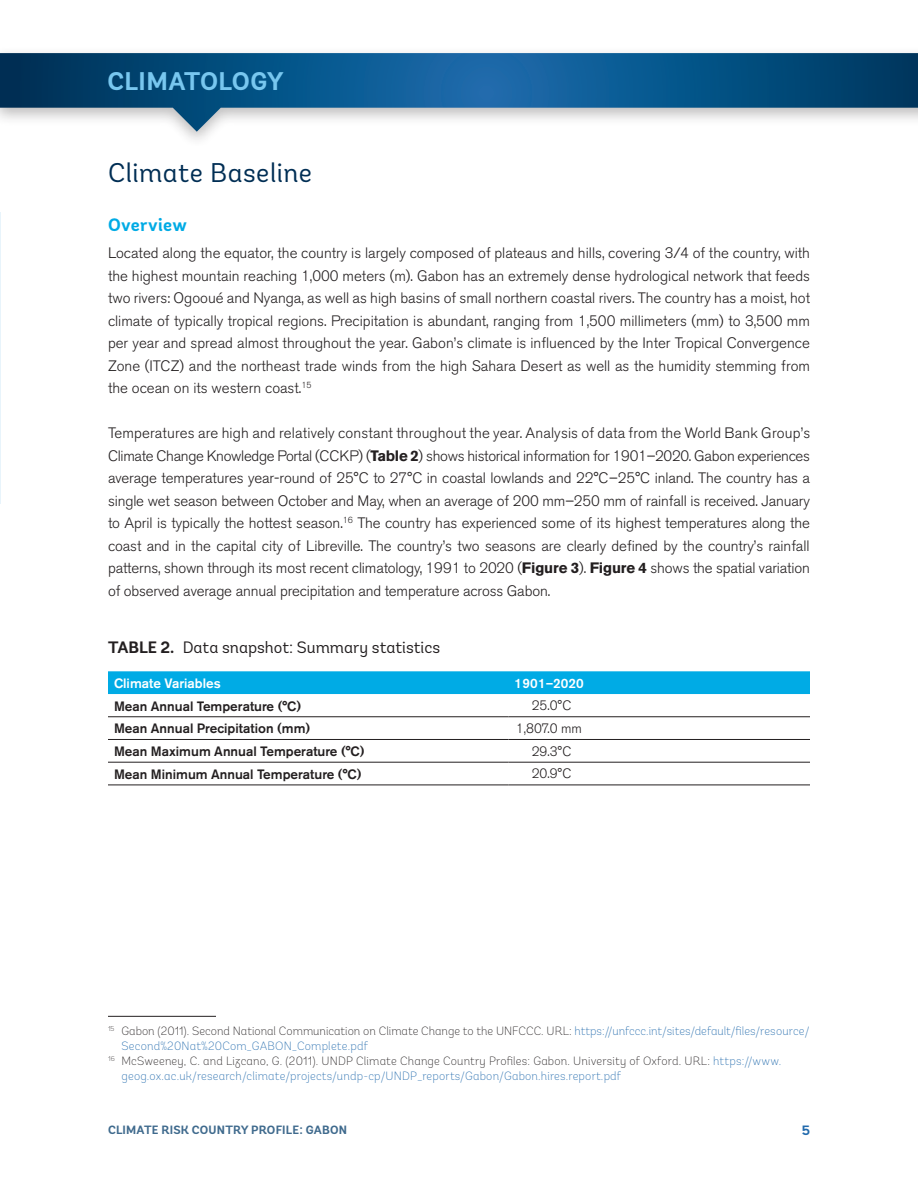
<style>
.page{position:relative;width:918px;height:1188px;background:#fff}
.page>*{position:absolute;margin:0;border:0;box-sizing:border-box;transform-origin:0 0}
.t1{font:27px "Andes";letter-spacing:.02em;color:#002e54}
.t2{font:700 25.5px "Andes";letter-spacing:.015em;color:#78c7ef}
.t3{font:700 18px "Andes";letter-spacing:.02em;color:#00abe5}
.t4{font:16.5px "Andes";color:#231f20}
.t5{font:300 15px/22.5px "Akzidenz Grotesk BE";color:#231f20;text-align:justify}
.t6{font:500 13.5px "Akzidenz Grotesk BE";color:#231f20}
.t7{font:300 13.5px "Akzidenz Grotesk BE";color:#231f20}
.t8{font:500 13.5px "Akzidenz Grotesk BE";color:#fff}
.t9{font:700 13.5px "Andes";color:#236bad}
.t10{font:200 12px "Andes";color:#231f20}
.t11{font:200 12px "Andes";letter-spacing:.015em;color:#236bad}
.t12{font:700 12px "Andes";letter-spacing:.015em;color:#3f6a8d}
.s1{font-weight:700}
.s2{color:#236bad}
</style>
<div class="page">
<svg style="left:0;top:53px;width:918px;height:79px"></svg>
<hr style="left:108px;top:1016px;width:108px;height:1px;background:#231f20">
<div style="left:108px;top:671px;width:702px;height:23px;background:#00abe5"></div>
<hr style="left:108px;top:716px;width:400px;height:1px;background:#231f20">
<hr style="left:508px;top:716px;width:302px;height:1px;background:#231f20">
<hr style="left:108px;top:739px;width:400px;height:1px;background:#231f20">
<hr style="left:508px;top:739px;width:302px;height:1px;background:#231f20">
<hr style="left:108px;top:762px;width:400px;height:1px;background:#231f20">
<hr style="left:508px;top:762px;width:302px;height:1px;background:#231f20">
<hr style="left:508px;top:785px;width:302px;height:1px;background:#231f20">
<hr style="left:108px;top:785px;width:400px;height:1px;background:#231f20">
<h2 class="t2" style="left:108px;top:65px;width:178px">CLIMATOLOGY</h2>
<h1 class="t1" style="left:108px;top:156px;width:206px">Climate Baseline</h1>
<p class="t3" style="left:108px;top:214px;width:81px">Overview</p>
<p class="t5" style="left:108px;top:242px;width:704px">Located along the equator, the country is largely composed of plateaus and hills, covering 3/4 of the country, with the highest mountain reaching 1,000 meters (m). Gabon has an extremely dense hydrological network that feeds two rivers: Ogooué and Nyanga, as well as high basins of small northern coastal rivers. The country has a moist, hot climate of typically tropical regions. Precipitation is abundant, ranging from 1,500 millimeters (mm) to 3,500 mm per year and spread almost throughout the year. Gabon’s climate is influenced by the Inter Tropical Convergence Zone (ITCZ) and the northeast trade winds from the high Sahara Desert as well as the humidity stemming from the ocean on its western coast.<sup>15</sup></p>
<p class="t5" style="left:108px;top:422px;width:704px">Temperatures are high and relatively constant throughout the year. Analysis of data from the World Bank Group’s Climate Change Knowledge Portal (CCKP) (<span class="s1">Table 2</span>) shows historical information for 1901–2020. Gabon experiences average temperatures year-round of 25°C to 27°C in coastal lowlands and 22°C–25°C inland. The country has a single wet season between October and May, when an average of 200 mm–250 mm of rainfall is received. January to April is typically the hottest season.<sup>16</sup> The country has experienced some of its highest temperatures along the coast and in the capital city of Libreville. The country’s two seasons are clearly defined by the country’s rainfall patterns, shown through its most recent climatology, 1991 to 2020 (<span class="s1">Figure 3</span>). <span class="s1">Figure 4</span> shows the spatial variation of observed average annual precipitation and temperature across Gabon.</p>
<p class="t4" style="left:108px;top:638px;width:334px"><span class="s1">TABLE 2.</span> Data snapshot: Summary statistics</p>
<p class="t8" style="left:114px;top:675px;width:108px">Climate Variables</p>
<p class="t8" style="left:515px;top:675px;width:71px">1901–2020</p>
<p class="t6" style="left:114px;top:698px;width:189px">Mean Annual Temperature (°C)</p>
<p class="t7" style="left:532px;top:698px;width:41px">25.0°C</p>
<p class="t6" style="left:114px;top:720px;width:198px">Mean Annual Precipitation (mm)</p>
<p class="t7" style="left:516px;top:721px;width:67px">1,807.0 mm</p>
<p class="t6" style="left:114px;top:743px;width:252px">Mean Maximum Annual Temperature (°C)</p>
<p class="t7" style="left:532px;top:743px;width:41px">29.3°C</p>
<p class="t6" style="left:114px;top:766px;width:249px">Mean Minimum Annual Temperature (°C)</p>
<p class="t7" style="left:532px;top:766px;width:41px">20.9°C</p>
<p class="t10" style="left:108px;top:1023px;width:703px"><sup>15</sup> Gabon (2011). Second National Communication on Climate Change to the UNFCCC. URL: <span class="s2">https://unfccc.int/sites/default/files/resource/</span></p>
<p class="t11" style="left:122px;top:1038px;width:248px">Second%20Nat%20Com_GABON_Complete.pdf</p>
<p class="t10" style="left:108px;top:1053px;width:675px"><sup>16</sup> McSweeney, C. and Lizcano, G. (2011). UNDP Climate Change Country Profiles: Gabon. University of Oxford. URL: <span class="s2">https://www.</span></p>
<p class="t11" style="left:122px;top:1068px;width:501px">geog.ox.ac.uk/research/climate/projects/undp-cp/UNDP_reports/Gabon/Gabon.hires.report.pdf</p>
<p class="t12" style="left:108px;top:1122px;width:241px">CLIMATE RISK COUNTRY PROFILE: GABON</p>
<p class="t9" style="left:802px;top:1122px;width:10px">5</p>
</div>
